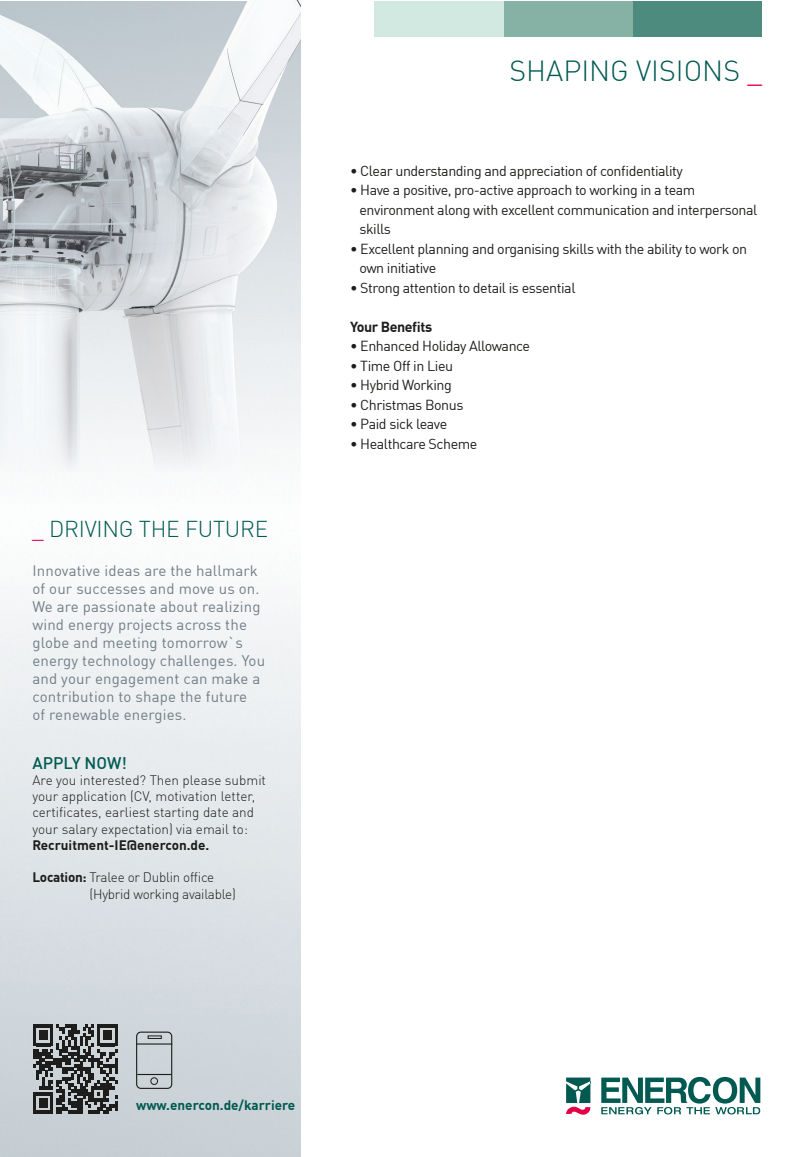
<style>
.page{position:relative;width:800px;height:1157px;background:#fff}
.page>*{position:absolute;margin:0;border:0;box-sizing:border-box;transform-origin:0 0}
.t1{font:300 28.5px "DIN Offc Pro";color:#005a51}
.t2{font:300 22.5px "DIN Offc Pro";letter-spacing:-.01em;color:#005a51}
.t3{font:500 16.5px "DIN Offc Pro";color:#005a51}
.t4{font:15px/18px "DIN Offc Pro";letter-spacing:.01em;color:#717e86}
.t5{font:14.25px/19.5px "DIN Offc Pro";letter-spacing:-.03em;color:#1d1d1b}
.t6{font:700 14.25px "DIN Offc Pro";letter-spacing:-.03em;color:#1d1d1b}
.t7{font:300 13.5px/16.2px "DIN Offc Pro";color:#1d1d1b}
.t8{font:300 13.5px/16.2px "DIN Offc Pro";letter-spacing:-.02em;color:#1d1d1b}
.t9{font:700 13.5px "DIN Offc Pro";color:#1d1d1b}
.t10{font:700 13.5px "DIN Offc Pro";color:#005a51}
.s1{color:#e50046}
.s2{font-weight:700}
</style>
<div class="page">
<img style="left:0;top:0;width:301px;height:1157px">
<img style="left:0;top:1px;width:301px;height:471px">
<div style="left:632px;top:1px;width:129px;height:35px;background:#4d8b7e"></div>
<div style="left:503px;top:1px;width:129px;height:35px;background:#85b2a4"></div>
<div style="left:374px;top:1px;width:129px;height:35px;background:#d2e9e2"></div>
<svg style="left:566px;top:1077px;width:24px;height:37px"></svg>
<svg style="left:601px;top:1076px;width:159px;height:38px"></svg>
<svg style="left:33px;top:1024px;width:85px;height:90px"></svg>
<div style="left:136px;top:1031px;width:36px;height:58px;border:1px solid #1d1d1b;border-radius:4px"></div>
<hr style="left:137px;top:1074px;width:35px;height:1px;background:#1d1d1b">
<hr style="left:136px;top:1043px;width:36px;height:1px;background:#1d1d1b">
<div style="left:150px;top:1077px;width:8px;height:7px;border:1px solid #1d1d1b;border-radius:50%"></div>
<h2 class="t2" style="left:32px;top:512px;width:237px"><span class="s1">_</span> DRIVING THE FUTURE</h2>
<p class="t4" style="left:32px;top:560px;width:234px">Innovative ideas are the hallmark of our successes and move us on.<br>We are passionate about realizing wind energy projects across the globe and meeting tomorrow`s energy technology challenges. You and your engagement can make a contribution to shape the future<br>of renewable energies.</p>
<p class="t3" style="left:32px;top:749px;width:96px">APPLY NOW!</p>
<p class="t7" style="left:32px;top:771px;width:235px">Are you interested? Then please submit your application (CV, motivation letter, certificates, earliest starting date and your salary expectation) via email to:</p>
<p class="t9" style="left:32px;top:833px;width:178px">Recruitment-IE@enercon.de.</p>
<p class="t8" style="left:90px;top:868px;width:148px;text-indent:-57px"><span class="s2">Location:</span> Tralee or Dublin office (Hybrid working available)</p>
<h1 class="t1" style="left:509px;top:49px;width:254px">SHAPING VISIONS <span class="s1">_</span></h1>
<p class="t5" style="left:350px;top:159px;width:334px">• Clear understanding and appreciation of confidentiality</p>
<p class="t5" style="left:359px;top:179px;width:399px;text-indent:-9px">• Have a positive, pro-active approach to working in a team environment along with excellent communication and interpersonal skills</p>
<p class="t5" style="left:359px;top:237px;width:389px;text-indent:-9px">• Excellent planning and organising skills with the ability to work on own initiative</p>
<p class="t5" style="left:350px;top:276px;width:227px">• Strong attention to detail is essential</p>
<p class="t6" style="left:350px;top:315px;width:84px">Your Benefits</p>
<p class="t5" style="left:350px;top:335px;width:182px">• Enhanced Holiday Allowance</p>
<p class="t5" style="left:350px;top:354px;width:105px">• Time Off in Lieu</p>
<p class="t5" style="left:350px;top:374px;width:103px">• Hybrid Working</p>
<p class="t5" style="left:350px;top:393px;width:115px">• Christmas Bonus</p>
<p class="t5" style="left:350px;top:413px;width:99px">• Paid sick leave</p>
<p class="t5" style="left:350px;top:432px;width:129px">• Healthcare Scheme</p>
<p class="t10" style="left:136px;top:1094px;width:161px">www.enercon.de/karriere</p>
</div>
